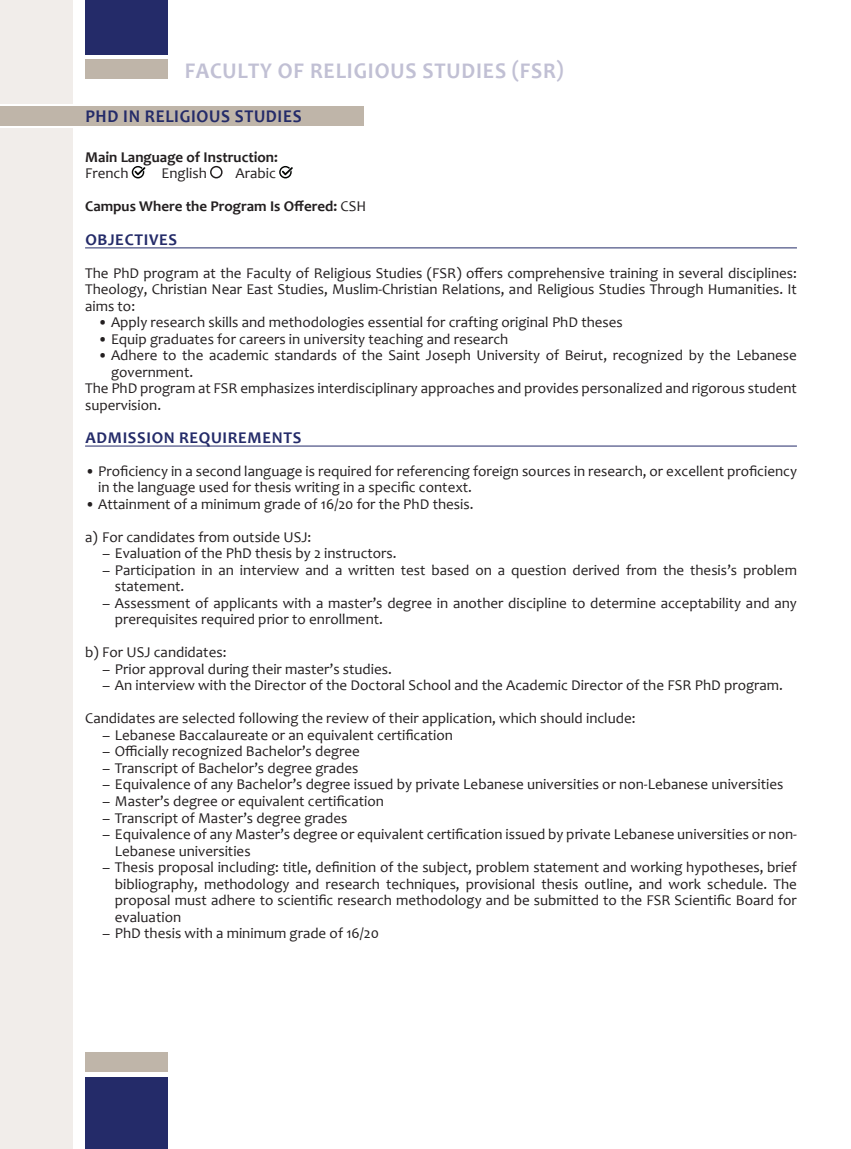
<style>
.page{position:relative;width:851px;height:1149px;background:#fff}
.page>*{position:absolute;margin:0;border:0;box-sizing:border-box;transform-origin:0 0}
.Title_name{font:700 22.5px "Candara";letter-spacing:.04em;color:#c1c0d4;scale:.95 1}
.Title_name-2{font:700 18px "Candara";letter-spacing:.04em;color:#242b69;scale:.95 1}
.Title_Underline{font:700 16.5px "Candara";letter-spacing:.04em;color:#242b69}
.List_Paragraph{font:15px/16.5px "Candara";color:#231f20}
.t1{font:700 15px "Candara";color:#231f20}
.R1to7{font:15px "Candara";color:#231f20}
.s1{font-weight:400}
</style>
<div class="page">
<div style="left:85px;top:1076px;width:83px;height:72px;background:#242b69"></div>
<div style="left:85px;top:1051px;width:83px;height:19px;background:#bfb5a9"></div>
<div style="left:85px;top:60px;width:83px;height:19px;background:#bfb5a9"></div>
<div style="left:85px;top:0;width:83px;height:54px;background:#242b69"></div>
<div style="left:0;top:106px;width:363px;height:19px;background:#bfb5a9"></div>
<hr style="left:85px;top:247px;width:711px;height:1px;background:#242b69">
<hr style="left:85px;top:445px;width:711px;height:1px;background:#242b69">
<svg style="left:132px;top:166px;width:13px;height:12px"></svg>
<div style="left:210px;top:166px;width:12px;height:12px;border:2px solid #231f20;border-radius:50%"></div>
<svg style="left:279px;top:166px;width:14px;height:12px"></svg>
<div style="left:0;top:0;width:72px;height:103px;background:#f1edea"></div>
<div style="left:0;top:129px;width:72px;height:1019px;background:#f1edea"></div>
<p class="Title_name" style="left:185px;top:57px;width:400px">FACULTY OF RELIGIOUS STUDIES (FSR)</p>
<p class="Title_name-2" style="left:85px;top:105px;width:229px">PHD IN RELIGIOUS STUDIES</p>
<p class="t1" style="left:85px;top:148px;width:194px">Main Language of Instruction:</p>
<p class="R1to7" style="left:85px;top:164px;width:45px">French</p>
<p class="R1to7" style="left:162px;top:164px;width:47px">English</p>
<p class="R1to7" style="left:235px;top:164px;width:42px">Arabic</p>
<p class="t1" style="left:85px;top:197px;width:282px">Campus Where the Program Is Offered: <span class="s1">CSH</span></p>
<p class="Title_Underline" style="left:85px;top:229px;width:93px">OBJECTIVES</p>
<p class="List_Paragraph" style="left:85px;top:264px;width:713px;text-align:justify">The PhD program at the Faculty of Religious Studies (FSR) offers comprehensive training in several disciplines:<br>Theology, Christian Near East Studies, Muslim-Christian Relations, and Religious Studies Through Humanities. It aims to:</p>
<p class="List_Paragraph" style="left:98px;top:314px;width:526px">• Apply research skills and methodologies essential for crafting original PhD theses</p>
<p class="List_Paragraph" style="left:98px;top:330px;width:412px">• Equip graduates for careers in university teaching and research</p>
<p class="List_Paragraph" style="left:111px;top:347px;width:687px;text-indent:-13px">• Adhere to the academic standards of the Saint Joseph University of Beirut, recognized by the Lebanese government.</p>
<p class="List_Paragraph" style="left:85px;top:380px;width:713px">The PhD program at FSR emphasizes interdisciplinary approaches and provides personalized and rigorous student supervision.</p>
<p class="Title_Underline" style="left:85px;top:427px;width:217px">ADMISSION REQUIREMENTS</p>
<p class="List_Paragraph" style="left:98px;top:462px;width:700px;text-indent:-13px">• Proficiency in a second language is required for referencing foreign sources in research, or excellent proficiency in the language used for thesis writing in a specific context.</p>
<p class="List_Paragraph" style="left:85px;top:495px;width:390px">• Attainment of a minimum grade of 16/20 for the PhD thesis.</p>
<p class="List_Paragraph" style="left:85px;top:528px;width:228px">a) For candidates from outside USJ:</p>
<p class="List_Paragraph" style="left:102px;top:545px;width:296px">− Evaluation of the PhD thesis by 2 instructors.</p>
<p class="List_Paragraph" style="left:115px;top:561px;width:683px;text-indent:-13px">− Participation in an interview and a written test based on a question derived from the thesis’s problem statement.</p>
<p class="List_Paragraph" style="left:115px;top:594px;width:683px;text-indent:-13px">− Assessment of applicants with a master’s degree in another discipline to determine acceptability and any prerequisites required prior to enrollment.</p>
<p class="List_Paragraph" style="left:85px;top:644px;width:143px">b) For USJ candidates:</p>
<p class="List_Paragraph" style="left:102px;top:660px;width:291px">− Prior approval during their master’s studies.</p>
<p class="List_Paragraph" style="left:102px;top:677px;width:682px">− An interview with the Director of the Doctoral School and the Academic Director of the FSR PhD program.</p>
<p class="List_Paragraph" style="left:85px;top:710px;width:552px">Candidates are selected following the review of their application, which should include:</p>
<p class="List_Paragraph" style="left:102px;top:726px;width:352px">− Lebanese Baccalaureate or an equivalent certification</p>
<p class="List_Paragraph" style="left:102px;top:743px;width:259px">− Officially recognized Bachelor’s degree</p>
<p class="List_Paragraph" style="left:102px;top:759px;width:258px">− Transcript of Bachelor’s degree grades</p>
<p class="List_Paragraph" style="left:102px;top:776px;width:682px">− Equivalence of any Bachelor’s degree issued by private Lebanese universities or non-Lebanese universities</p>
<p class="List_Paragraph" style="left:102px;top:792px;width:283px">− Master’s degree or equivalent certification</p>
<p class="List_Paragraph" style="left:102px;top:809px;width:247px">− Transcript of Master’s degree grades</p>
<p class="List_Paragraph" style="left:115px;top:825px;width:683px;text-indent:-13px">− Equivalence of any Master’s degree or equivalent certification issued by private Lebanese universities or non-<br>Lebanese universities</p>
<p class="List_Paragraph" style="left:115px;top:858px;width:683px;text-align:justify;text-indent:-13px">− Thesis proposal including: title, definition of the subject, problem statement and working hypotheses, brief bibliography, methodology and research techniques, provisional thesis outline, and work schedule. The proposal must adhere to scientific research methodology and be submitted to the FSR Scientific Board for evaluation</p>
<p class="List_Paragraph" style="left:102px;top:924px;width:278px">− PhD thesis with a minimum grade of 16/20</p>
</div>
